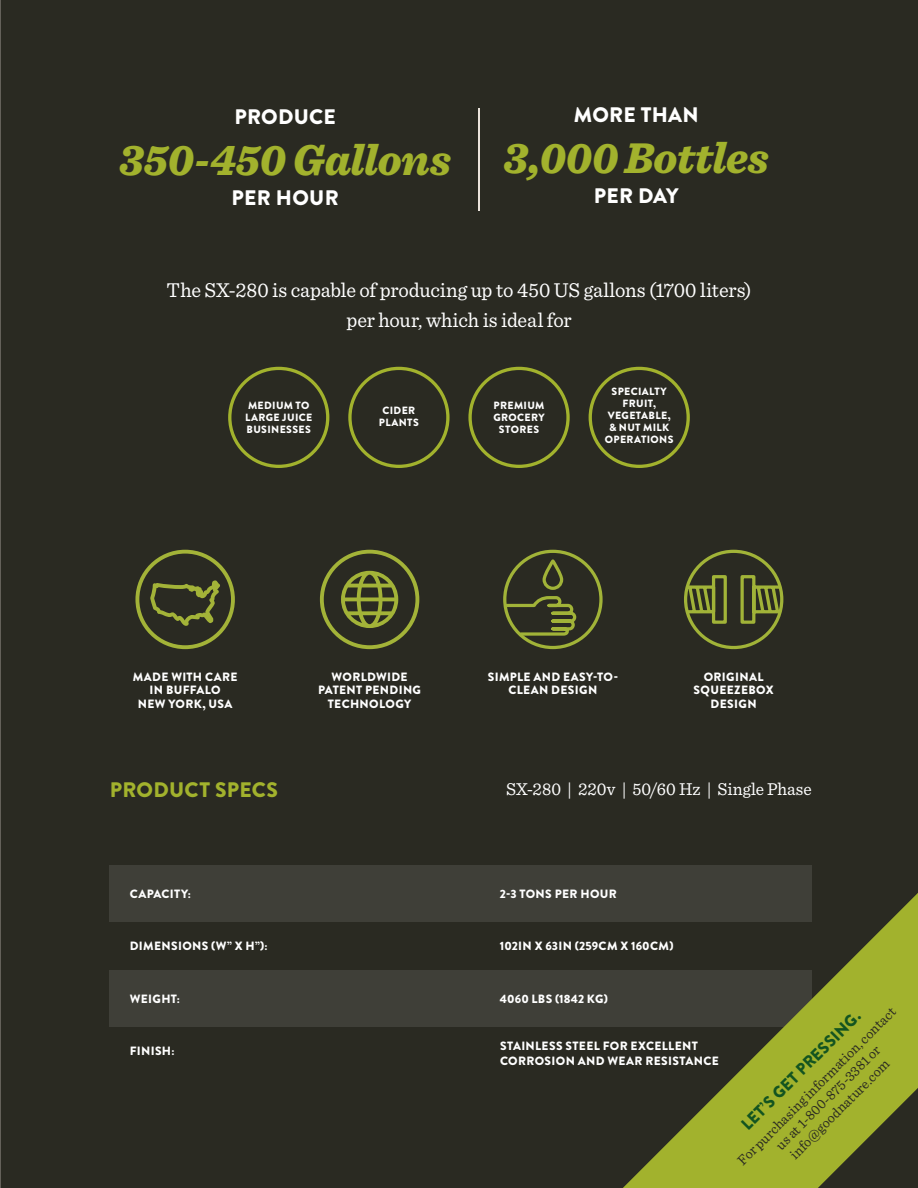
<style>
.page{position:relative;width:918px;height:1188px;background:#2a2a22}
.page>*{position:absolute;margin:0;border:0;box-sizing:border-box;transform-origin:0 0}
.t1{font:italic 900 45px "Sentinel";letter-spacing:-.01em;color:#a2b22d;scale:.96 1}
.t2{font:21px/30px "Sentinel";letter-spacing:-.01em;color:#fff;text-align:center}
.t3{font:900 21px "Brandon Grotesque";letter-spacing:.01em;color:#fff}
.t4{font:900 21px "Brandon Grotesque";letter-spacing:.015em;color:#a2b22d}
.t5{font:18px "Sentinel";color:#fff}
.t6{font:900 16.65px "Brandon Grotesque";color:#135420}
.t7{font:14.4px/16.2px "Sentinel";color:#2a2a22;text-align:center}
.t8{font:900 12px/13.5px "Brandon Grotesque";letter-spacing:.03em;color:#fff;text-align:center}
.t9{font:900 12px "Brandon Grotesque";letter-spacing:.01em;color:#fff}
.t10{font:900 10.5px/12px "Brandon Grotesque";letter-spacing:.035em;color:#fff;text-align:center}
</style>
<div class="page">
<hr style="left:0;top:0;width:1px;height:1188px;background:#9f9892">
<svg style="left:228px;top:367px;width:101px;height:101px"></svg>
<svg style="left:348px;top:367px;width:102px;height:101px"></svg>
<svg style="left:468px;top:367px;width:102px;height:101px"></svg>
<svg style="left:589px;top:367px;width:101px;height:101px"></svg>
<div style="left:110px;top:970px;width:702px;height:57px;background:#3f3f38"></div>
<svg style="left:623px;top:893px;width:295px;height:295px"></svg>
<div style="left:110px;top:865px;width:702px;height:56px;background:#3f3f38"></div>
<hr style="left:478px;top:108px;width:1px;height:103px;background:#eae3db">
<div style="left:503px;top:550px;width:100px;height:99px;border:3px solid #a1b338;border-radius:50%"></div>
<svg style="left:504px;top:558px;width:74px;height:79px"></svg>
<div style="left:684px;top:550px;width:99px;height:99px;border:3px solid #a1b338;border-radius:50%"></div>
<svg style="left:684px;top:573px;width:100px;height:52px"></svg>
<svg style="left:135px;top:550px;width:100px;height:99px"></svg>
<svg style="left:320px;top:550px;width:99px;height:99px"></svg>
<h2 class="t3" style="left:235px;top:102px;width:103px">PRODUCE</h2>
<h2 class="t3" style="left:574px;top:100px;width:126px">MORE THAN</h2>
<h1 class="t1" style="left:120px;top:124px;width:347px">350-450 Gallons</h1>
<h1 class="t1" style="left:504px;top:122px;width:277px">3,000 Bottles</h1>
<h2 class="t3" style="left:232px;top:183px;width:109px">PER HOUR</h2>
<h2 class="t3" style="left:594px;top:181px;width:86px">PER DAY</h2>
<h2 class="t2" style="left:167px;top:274px;width:587px">The SX-280 is capable of producing up to 450 US gallons (1700 liters) per hour, which is ideal for</h2>
<p class="t10" style="left:245px;top:399px;width:69px;text-align:left">MEDIUM TO<br>LARGE JUICE<br>BUSINESSES</p>
<p class="t10" style="left:379px;top:405px;width:41px">CIDER<br>PLANTS</p>
<p class="t10" style="left:493px;top:399px;width:53px">PREMIUM<br>GROCERY<br>STORES</p>
<p class="t10" style="left:605px;top:386px;width:70px">SPECIALTY<br>FRUIT,<br>VEGETABLE, &amp; NUT MILK<br>OPERATIONS</p>
<p class="t8" style="left:133px;top:670px;width:106px">MADE WITH CARE<br>IN BUFFALO<br>NEW YORK, USA</p>
<p class="t8" style="left:488px;top:670px;width:132px">SIMPLE AND EASY-TO-<br>CLEAN DESIGN</p>
<p class="t8" style="left:318px;top:670px;width:104px">WORLDWIDE<br>PATENT PENDING<br>TECHNOLOGY</p>
<p class="t8" style="left:694px;top:670px;width:82px">ORIGINAL<br>SQUEEZEBOX<br>DESIGN</p>
<h2 class="t4" style="left:110px;top:775px;width:170px">PRODUCT SPECS</h2>
<h3 class="t5" style="left:506px;top:775px;width:307px">SX-280 | 220v | 50/60 Hz | Single Phase</h3>
<p class="t8" style="left:130px;top:887px;width:63px">CAPACITY:</p>
<p class="t8" style="left:500px;top:887px;width:119px">2-3 TONS PER HOUR</p>
<p class="t8" style="left:130px;top:940px;width:139px">DIMENSIONS (W” X H”):</p>
<p class="t8" style="left:500px;top:940px;width:175px">102IN X 63IN (259CM X 160CM)</p>
<p class="t8" style="left:130px;top:992px;width:52px">WEIGHT:</p>
<p class="t9" style="left:500px;top:990px;width:109px">4060 LBS (1842 KG)</p>
<p class="t8" style="left:130px;top:1045px;width:46px">FINISH:</p>
<p class="t8" style="left:500px;top:1039px;width:220px;line-height:14.4px;text-align:left">STAINLESS STEEL FOR EXCELLENT<br>CORROSION AND WEAR RESISTANCE</p>
<p class="t7" style="left:733px;top:1157px;width:219px;rotate:-45deg">For purchasing information, contact us at 1-800-875-3381 or info@goodnature.com</p>
<h3 class="t6" style="left:736px;top:1119px;width:162px;rotate:-45deg">LET’S GET PRESSING.</h3>
</div>
